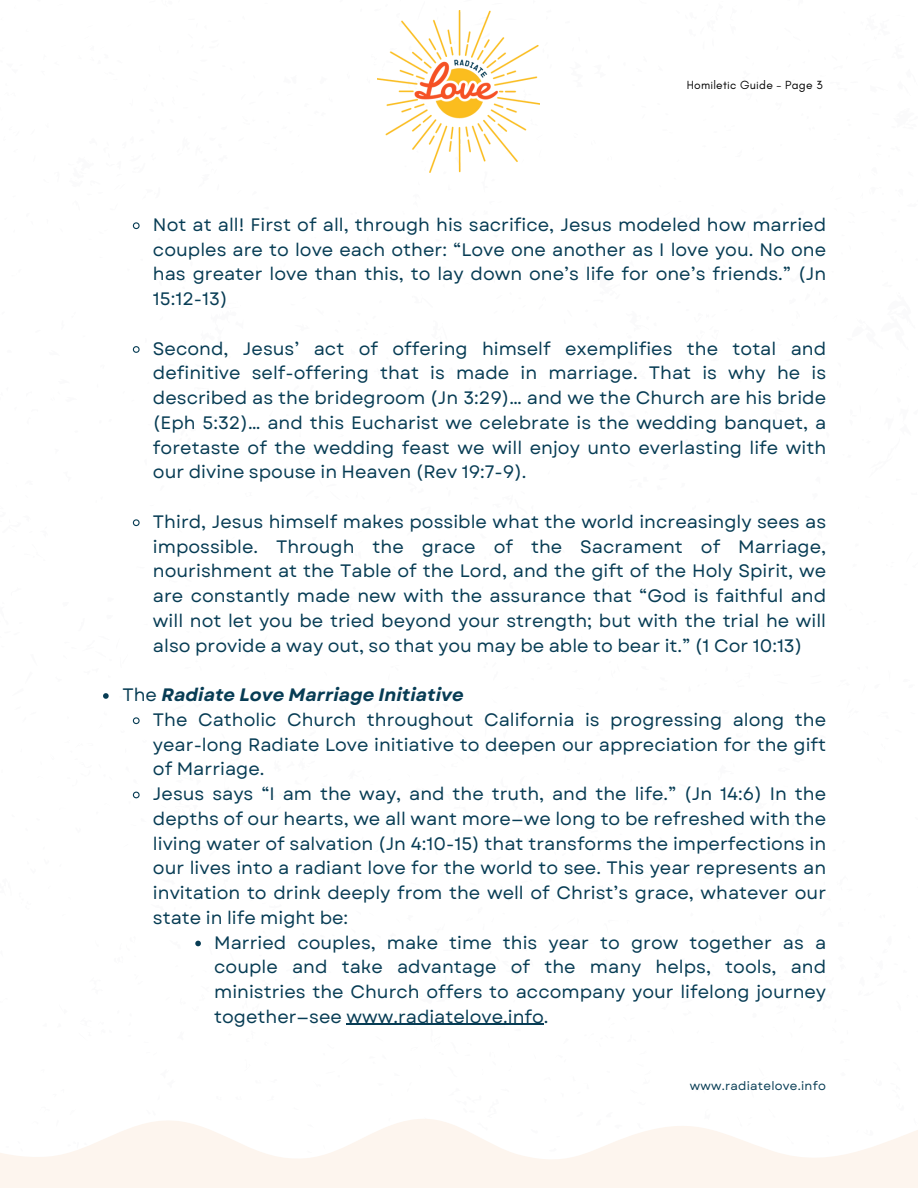
<style>
.page{position:relative;width:918px;height:1188px;background:#fff}
.page>*{position:absolute;margin:0;border:0;box-sizing:border-box;transform-origin:0 0}
.t1{font:18px/24.8px "Garet";color:#073c54;text-align:justify}
.t2{font:italic 700 18px "Garet";color:#073c54}
.t3{font:12px "Garet";letter-spacing:.02em;color:#073c54}
.t4{font:12px "Glacial Indifference";letter-spacing:.02em;color:#000}
.s1{font-weight:400;font-style:normal}
</style>
<div class="page">
<img style="left:378px;top:11px;width:162px;height:162px">
<svg style="left:132px;top:222px;width:8px;height:8px"></svg>
<svg style="left:132px;top:346px;width:8px;height:7px"></svg>
<svg style="left:132px;top:519px;width:8px;height:8px"></svg>
<svg style="left:103px;top:693px;width:6px;height:6px"></svg>
<svg style="left:132px;top:717px;width:8px;height:8px"></svg>
<svg style="left:132px;top:791px;width:8px;height:8px"></svg>
<svg style="left:195px;top:941px;width:6px;height:5px"></svg>
<hr style="left:347px;top:1024px;width:197px;height:1px;background:#073c54">
<svg style="left:0;top:1119px;width:918px;height:69px;fill:#fdf5ee"></svg>
<p class="t4" style="left:687px;top:78px;width:137px">Homiletic Guide - Page 3</p>
<p class="t1" style="left:153px;top:212px;width:675px">Not at all! First of all, through his sacrifice, Jesus modeled how married couples are to love each other: “Love one another as I love you. No one has greater love than this, to lay down one’s life for one’s friends.” (Jn 15:12-13)</p>
<p class="t1" style="left:153px;top:336px;width:675px">Second, Jesus’ act of offering himself exemplifies the total and definitive self-offering that is made in marriage. That is why he is described as the bridegroom (Jn 3:29)… and we the Church are his bride (Eph 5:32)… and this Eucharist we celebrate is the wedding banquet, a foretaste of the wedding feast we will enjoy unto everlasting life with our divine spouse in Heaven (Rev 19:7-9).</p>
<p class="t1" style="left:153px;top:509px;width:675px">Third, Jesus himself makes possible what the world increasingly sees as impossible. Through the grace of the Sacrament of Marriage, nourishment at the Table of the Lord, and the gift of the Holy Spirit, we are constantly made new with the assurance that “God is faithful and will not let you be tried beyond your strength; but with the trial he will also provide a way out, so that you may be able to bear it.” (1 Cor 10:13)</p>
<p class="t2" style="left:122px;top:682px;width:343px"><span class="s1">The</span> Radiate Love Marriage Initiative</p>
<p class="t1" style="left:153px;top:707px;width:675px">The Catholic Church throughout California is progressing along the year-long Radiate Love initiative to deepen our appreciation for the gift of Marriage.</p>
<p class="t1" style="left:153px;top:781px;width:675px">Jesus says “I am the way, and the truth, and the life.” (Jn 14:6) In the depths of our hearts, we all want more—we long to be refreshed with the living water of salvation (Jn 4:10-15) that transforms the imperfections in our lives into a radiant love for the world to see. This year represents an invitation to drink deeply from the well of Christ’s grace, whatever our state in life might be:</p>
<p class="t1" style="left:214px;top:930px;width:613px">Married couples, make time this year to grow together as a couple and take advantage of the many helps, tools, and ministries the Church offers to accompany your lifelong journey together—see www.radiatelove.info.</p>
<p class="t3" style="left:690px;top:1077px;width:138px">www.radiatelove.info</p>
</div>
